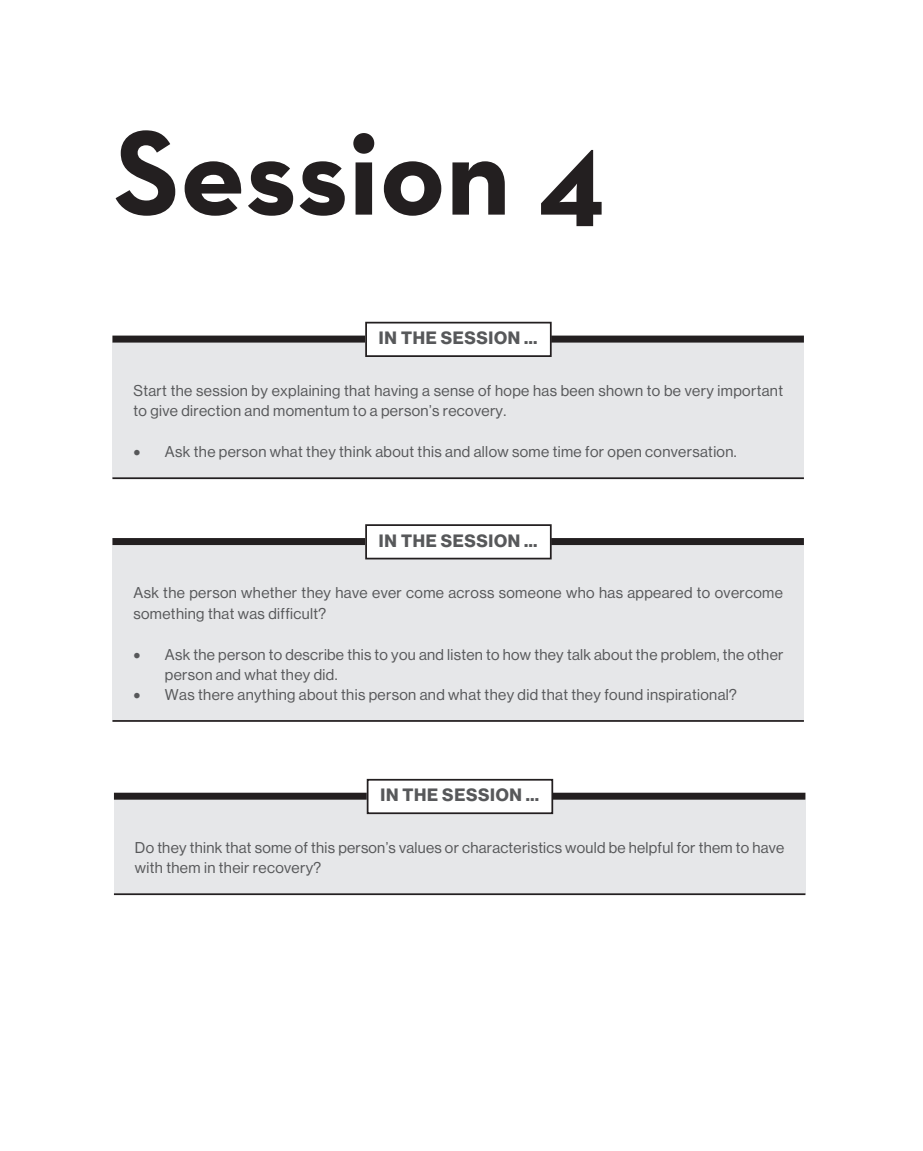
<style>
.page{position:relative;width:923px;height:1151px;background:#fff}
.page>*{position:absolute;margin:0;border:0;box-sizing:border-box;transform-origin:0 0}
.t1{font:700 122.5px "Neutraface 2 Text";color:#231f20}
.t2{font:700 17.5px "Haas Grot Disp 75";letter-spacing:.04em;color:#57585a}
.t3{font:15.4px/20.1px "Haas Grot Disp 55 Roman";letter-spacing:.025em;color:#57585a}
</style>
<div class="page">
<div style="left:112px;top:343px;width:692px;height:135px;background:#e6e7e9"></div>
<div style="left:366px;top:323px;width:185px;height:33px;background:#fff"></div>
<div style="left:365px;top:322px;width:186px;height:35px;border:2px solid #231f20"></div>
<div style="left:112px;top:336px;width:253px;height:7px;background:#231f20"></div>
<div style="left:551px;top:336px;width:253px;height:7px;background:#231f20"></div>
<hr style="left:112px;top:477px;width:692px;height:2px;background:#231f20">
<div style="left:112px;top:545px;width:692px;height:175px;background:#e6e7e9"></div>
<div style="left:366px;top:525px;width:185px;height:34px;background:#fff"></div>
<div style="left:365px;top:524px;width:186px;height:35px;border:2px solid #231f20"></div>
<div style="left:112px;top:538px;width:253px;height:7px;background:#231f20"></div>
<div style="left:551px;top:538px;width:253px;height:7px;background:#231f20"></div>
<hr style="left:112px;top:720px;width:692px;height:2px;background:#231f20">
<div style="left:114px;top:800px;width:691px;height:93px;background:#e6e7e9"></div>
<div style="left:368px;top:780px;width:184px;height:33px;background:#fff"></div>
<div style="left:367px;top:779px;width:186px;height:35px;border:2px solid #231f20"></div>
<div style="left:114px;top:793px;width:253px;height:7px;background:#231f20"></div>
<div style="left:552px;top:793px;width:253px;height:7px;background:#231f20"></div>
<hr style="left:114px;top:893px;width:691px;height:2px;background:#231f20">
<h1 class="t1" style="left:114px;top:94px;width:493px">Session 4</h1>
<p class="t2" style="left:379px;top:328px;width:160px">IN THE SESSION …</p>
<p class="t3" style="left:133px;top:381px;width:651px">Start the session by explaining that having a sense of hope has been shown to be very important to give direction and momentum to a person’s recovery.</p>
<p class="t3" style="left:133px;top:442px;width:605px">• Ask the person what they think about this and allow some time for open conversation.</p>
<p class="t2" style="left:379px;top:530px;width:160px">IN THE SESSION …</p>
<p class="t3" style="left:133px;top:583px;width:651px">Ask the person whether they have ever come across someone who has appeared to overcome something that was difficult?</p>
<p class="t3" style="left:165px;top:644px;width:620px;text-indent:-31px">• Ask the person to describe this to you and listen to how they talk about the problem, the other person and what they did.</p>
<p class="t3" style="left:133px;top:685px;width:605px">• Was there anything about this person and what they did that they found inspirational?</p>
<p class="t2" style="left:380px;top:785px;width:160px">IN THE SESSION …</p>
<p class="t3" style="left:135px;top:838px;width:651px">Do they think that some of this person’s values or characteristics would be helpful for them to have with them in their recovery?</p>
</div>
